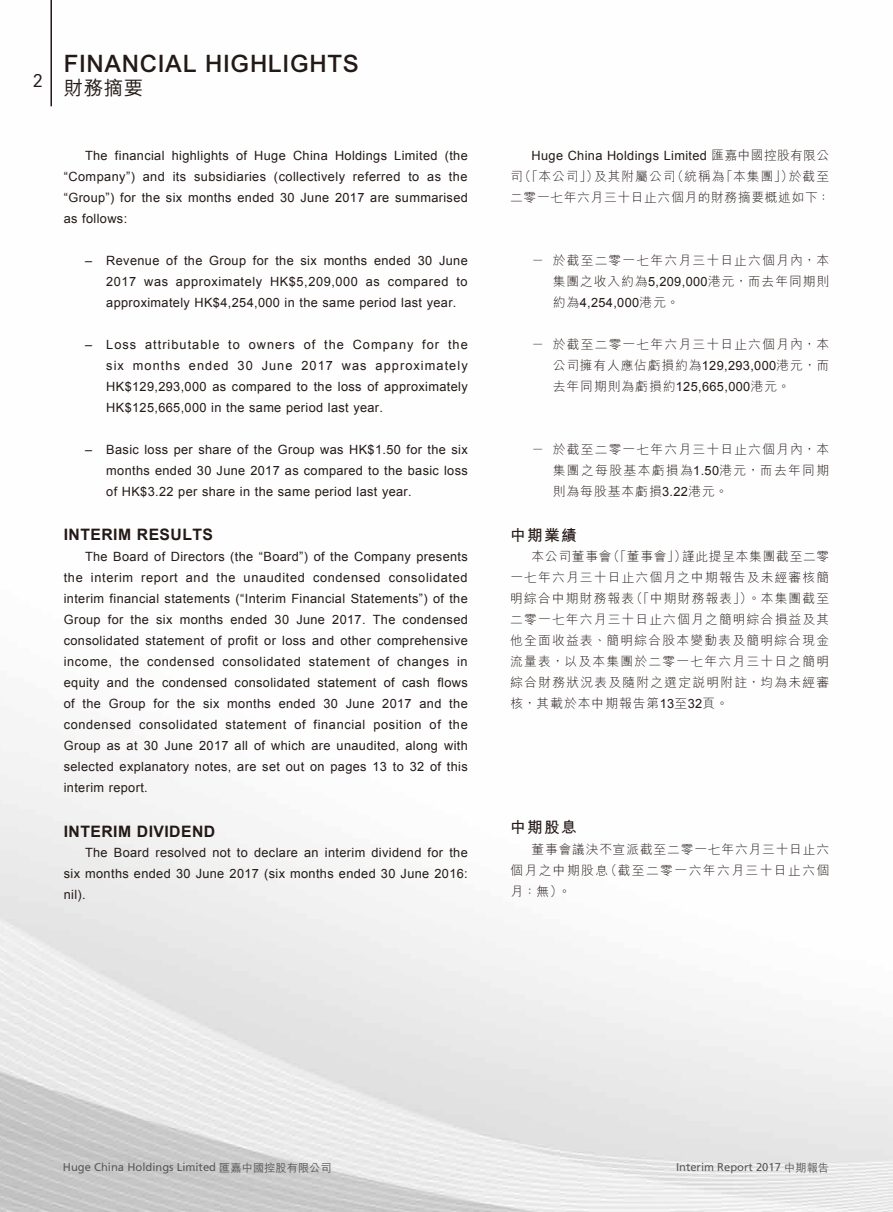
<style>
.page{position:relative;width:893px;height:1212px;background:#fff}
.page>*{position:absolute;margin:0;border:0;box-sizing:border-box;transform-origin:0 0}
.t1{font:500 24px "Arial MT Std";letter-spacing:.03em;color:#231916}
.t2{font:500 19.5px "M Hei HK";color:#231916}
.t3{font:18px "Vectora LT Std";color:#231916;scale:.95 1}
.t4{font:700 15.75px "Arial";letter-spacing:.03em;color:#231916}
.t5{font:700 15.75px "M Hei HK";letter-spacing:.08em;color:#231916}
.t6{font:12.75px/21px "Arial";letter-spacing:.03em;color:#231916;text-align:justify}
.t7{font:300 12.75px/21px "M Hei HK";letter-spacing:.095em;color:#231916;text-align:justify}
.t8{font:300 12.75px/21px "M Hei HK";letter-spacing:.05em;color:#231916}
.t9{font:11.25px "Frutiger LT Std";color:#595857}
.s1{font-family:"M Hei HK";font-weight:300}
.s2{font-family:"Arial";font-weight:400}
.s3{font-family:"M Hei HK";font-weight:500}
</style>
<div class="page">
<hr style="left:50px;top:0;width:2px;height:106px;background:#231916">
<h3 class="t3" style="left:33px;top:70px;width:12px">2</h3>
<h1 class="t1" style="left:64px;top:49px;width:297px">FINANCIAL HIGHLIGHTS</h1>
<h2 class="t2" style="left:64px;top:74px;width:81px">財務摘要</h2>
<p class="t6" style="left:64px;top:145px;width:406px;text-indent:21px">The financial highlights of Huge China Holdings Limited (the “Company”) and its subsidiaries (collectively referred to as the “Group”) for the six months ended 30 June 2017 are summarised as follows:</p>
<p class="t6" style="left:106px;top:250px;width:363px;text-indent:-21px">– Revenue of the Group for the six months ended 30 June 2017 was approximately HK$5,209,000 as compared to approximately HK$4,254,000 in the same period last year.</p>
<p class="t6" style="left:106px;top:334px;width:363px;text-indent:-21px">– Loss attributable to owners of the Company for the six months ended 30 June 2017 was approximately HK$129,293,000 as compared to the loss of approximately HK$125,665,000 in the same period last year.</p>
<p class="t6" style="left:106px;top:439px;width:363px;text-indent:-21px">– Basic loss per share of the Group was HK$1.50 for the six months ended 30 June 2017 as compared to the basic loss of HK$3.22 per share in the same period last year.</p>
<p class="t4" style="left:64px;top:524px;width:151px">INTERIM RESULTS</p>
<p class="t6" style="left:64px;top:546px;width:406px;text-indent:21px">The Board of Directors (the “Board”) of the Company presents the interim report and the unaudited condensed consolidated interim financial statements (“Interim Financial Statements”) of the Group for the six months ended 30 June 2017. The condensed consolidated statement of profit or loss and other comprehensive income, the condensed consolidated statement of changes in equity and the condensed consolidated statement of cash flows of the Group for the six months ended 30 June 2017 and the condensed consolidated statement of financial position of the Group as at 30 June 2017 all of which are unaudited, along with selected explanatory notes, are set out on pages 13 to 32 of this interim report.</p>
<p class="t4" style="left:64px;top:821px;width:153px">INTERIM DIVIDEND</p>
<p class="t6" style="left:64px;top:842px;width:406px;text-indent:21px">The Board resolved not to declare an interim dividend for the six months ended 30 June 2017 (six months ended 30 June 2016: nil).</p>
<p class="t6" style="left:532px;top:145px;width:299px">Huge China Holdings Limited <span class="s1">匯嘉中國控股有限公</span></p>
<p class="t8" style="left:510px;top:166px;width:321px">司（「本公司」）及其附屬公司（統稱為「本集團」）於截至二零一七年六月三十日止六個月的財務摘要概述如下：</p>
<p class="t7" style="left:531px;top:250px;width:299px;text-align:right">－ 於截至二零一七年六月三十日止六個月內，本集團之收入約為<span class="s2">5,209,000</span>港元，而去年同期則</p>
<p class="t6" style="left:553px;top:292px;width:128px"><span class="s1">約為</span>4,254,000<span class="s1">港元。</span></p>
<p class="t7" style="left:553px;top:334px;width:278px;text-indent:-21px">－ 於截至二零一七年六月三十日止六個月內，本公司擁有人應佔虧損約為<span class="s2">129,293,000</span>港元，而去年同期則為虧損約<span class="s2">125,665,000</span>港元。</p>
<p class="t7" style="left:553px;top:439px;width:278px;text-indent:-21px">－ 於截至二零一七年六月三十日止六個月內，本集團之每股基本虧損為<span class="s2">1.50</span>港元，而去年同期則為每股基本虧損<span class="s2">3.22</span>港元。</p>
<p class="t5" style="left:510px;top:524px;width:68px">中期業績</p>
<p class="t7" style="left:510px;top:546px;width:321px;text-indent:21px">本公司董事會（「董事會」）謹此提呈本集團截至二零一七年六月三十日止六個月之中期報告及未經審核簡明綜合中期財務報表（「中期財務報表」）。本集團截至二零一七年六月三十日止六個月之簡明綜合損益及其他全面收益表、簡明綜合股本變動表及簡明綜合現金流量表，以及本集團於二零一七年六月三十日之簡明綜合財務狀況表及隨附之選定說明附註，均為未經審核，其載於本中期報告第<span class="s2">13</span>至<span class="s2">32</span>頁。</p>
<p class="t5" style="left:510px;top:816px;width:68px">中期股息</p>
<p class="t7" style="left:510px;top:838px;width:321px;text-indent:21px">董事會議決不宣派截至二零一七年六月三十日止六個月之中期股息（截至二零一六年六月三十日止六個月：無）。</p>
<p class="t9" style="left:63px;top:1160px;width:270px">Huge China Holdings Limited <span class="s3">匯嘉中國控股有限公司</span></p>
<p class="t9" style="left:676px;top:1161px;width:155px">Interim Report 2017 <span class="s3">中期報告</span></p>
</div>
